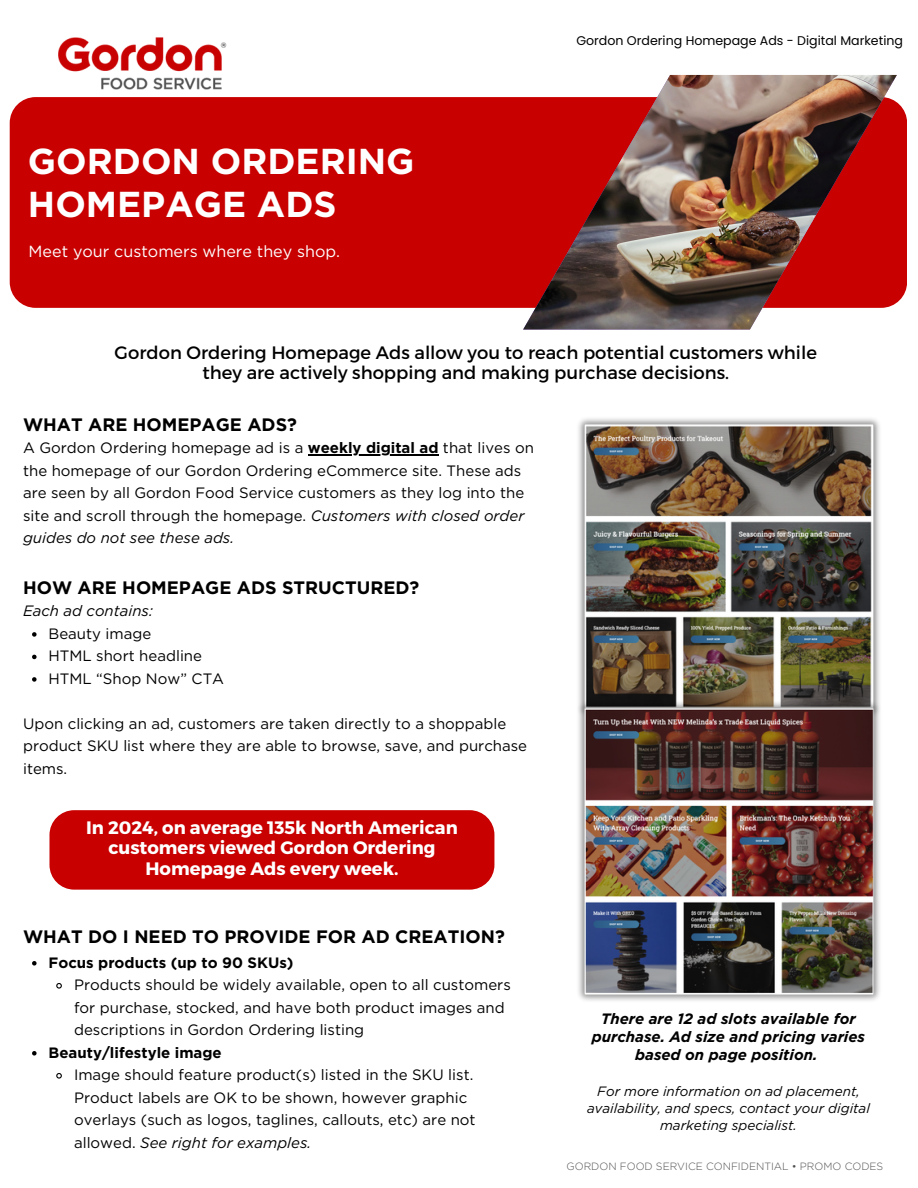
<style>
.page{position:relative;width:918px;height:1188px;background:#fff}
.page>*{position:absolute;margin:0;border:0;box-sizing:border-box;transform-origin:0 0}
.t1{font:700 36px/42.8px "Gotham";color:#fff}
.t2{font:18px/20.2px "Montserrat";color:#000;text-align:center}
.t3{font:700 18px/20.2px "Montserrat";color:#fff;text-align:center}
.t4{font:700 18px "Gotham";color:#000}
.t5{font:16.2px "Gotham";color:#fff}
.t6{font:15px/22.5px "Gotham";color:#000}
.t7{font:italic 700 15px/18px "Gotham";color:#000;text-align:center}
.t8{font:700 15px "Gotham";color:#000}
.t9{font:italic 15px "Gotham";color:#000}
.t10{font:italic 13.5px/16.8px "Gotham";color:#000;text-align:center}
.t11{font:12.6px "Poppins";color:#000}
.t12{font:300 10.5px "Gotham";color:#505050}
.s1{font-weight:700}
.s2{font-style:italic}
</style>
<div class="page">
<div style="left:10px;top:97px;width:897px;height:211px;background:#c80000;border-radius:26px"></div>
<img style="left:523px;top:75px;width:374px;height:254px">
<img style="left:58px;top:37px;width:169px;height:53px">
<img style="left:578px;top:418px;width:302px;height:279px">
<img style="left:578px;top:697px;width:302px;height:304px">
<svg style="left:32px;top:632px;width:5px;height:5px"></svg>
<svg style="left:32px;top:655px;width:5px;height:4px"></svg>
<svg style="left:32px;top:677px;width:5px;height:5px"></svg>
<hr style="left:308px;top:454px;width:130px;height:1px;background:#000">
<svg style="left:32px;top:961px;width:5px;height:5px"></svg>
<svg style="left:56px;top:983px;width:6px;height:6px"></svg>
<svg style="left:32px;top:1051px;width:5px;height:5px"></svg>
<svg style="left:56px;top:1073px;width:6px;height:6px"></svg>
<div style="left:49px;top:810px;width:445px;height:80px;background:#c80000;border-radius:25px"></div>
<h6 class="t1" style="left:28px;top:139px;width:388px">GORDON ORDERING<br>HOMEPAGE ADS</h6>
<h4 class="t5" style="left:29px;top:242px;width:313px">Meet your customers where they shop.</h4>
<h2 class="t11" style="left:576px;top:32px;width:328px">Gordon Ordering Homepage Ads - Digital Marketing</h2>
<h2 class="t2" style="left:115px;top:342px;width:704px">Gordon Ordering Homepage Ads allow you to reach potential customers while they are actively shopping and making purchase decisions.</h2>
<p class="t4" style="left:23px;top:414px;width:275px">WHAT ARE HOMEPAGE ADS?</p>
<h3 class="t6" style="left:23px;top:437px;width:512px">A Gordon Ordering homepage ad is a <span class="s1">weekly digital ad</span> that lives on</h3>
<h2 class="t6" style="left:23px;top:459px;width:503px">the homepage of our Gordon Ordering eCommerce site. These ads are seen by all Gordon Food Service customers as they log into the site and scroll through the homepage. <span class="s2">Customers with closed order guides do not see these ads.</span></h2>
<p class="t4" style="left:23px;top:577px;width:398px">HOW ARE HOMEPAGE ADS STRUCTURED?</p>
<h6 class="t9" style="left:23px;top:602px;width:131px">Each ad contains:</h6>
<p class="t6" style="left:49px;top:622px;width:104px">Beauty image</p>
<p class="t6" style="left:49px;top:645px;width:155px">HTML short headline</p>
<p class="t6" style="left:49px;top:667px;width:177px">HTML “Shop Now” CTA</p>
<h6 class="t6" style="left:23px;top:712px;width:506px">Upon clicking an ad, customers are taken directly to a shoppable product SKU list where they are able to browse, save, and purchase items.</h6>
<p class="t3" style="left:86px;top:817px;width:373px">In 2024, on average 135k North American customers viewed Gordon Ordering<br>Homepage Ads every week.</p>
<p class="t4" style="left:23px;top:926px;width:483px">WHAT DO I NEED TO PROVIDE FOR AD CREATION?</p>
<p class="t8" style="left:49px;top:953px;width:247px">Focus products (up to 90 SKUs)</p>
<p class="t6" style="left:74px;top:974px;width:438px">Products should be widely available, open to all customers for purchase, stocked, and have both product images and descriptions in Gordon Ordering listing</p>
<h5 class="t8" style="left:49px;top:1043px;width:175px">Beauty/lifestyle image</h5>
<p class="t6" style="left:74px;top:1064px;width:403px">Image should feature product(s) listed in the SKU list.<br>Product labels are OK to be shown, however graphic overlays (such as logos, taglines, callouts, etc) are not allowed. <span class="s2">See right for examples.</span></p>
<p class="t7" style="left:592px;top:1010px;width:275px">There are 12 ad slots available for purchase. Ad size and pricing varies based on page position.</p>
<p class="t10" style="left:587px;top:1083px;width:284px">For more information on ad placement, availability, and specs, contact your digital marketing specialist.</p>
<h6 class="t12" style="left:567px;top:1160px;width:318px">GORDON FOOD SERVICE CONFIDENTIAL • PROMO CODES</h6>
</div>
